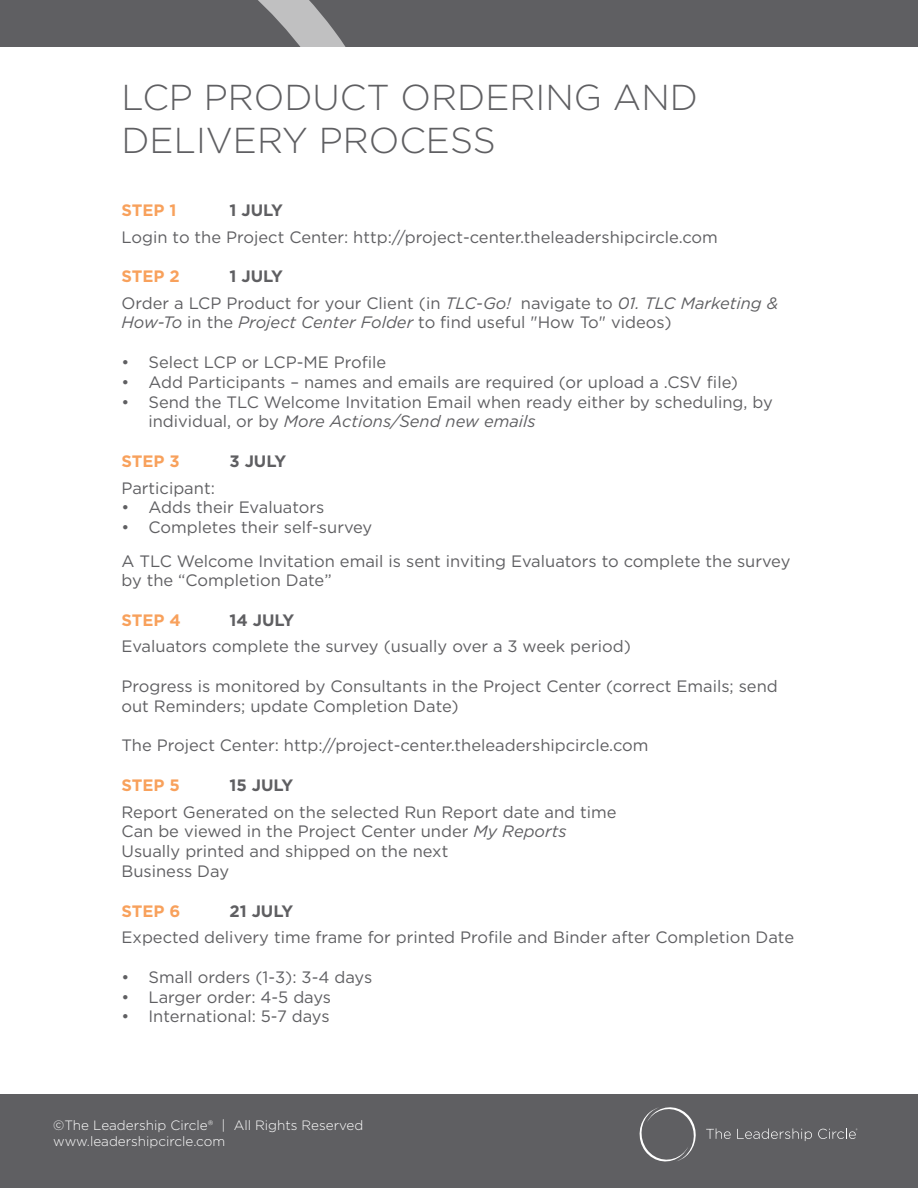
<style>
.page{position:relative;width:918px;height:1188px;background:#fff}
.page>*{position:absolute;margin:0;border:0;box-sizing:border-box;transform-origin:0 0}
.t1{font:300 36px/43.2px "Gotham";color:#5f5f62}
.t2{font:16.5px/19.8px "Gotham";color:#5f5f62}
.t3{font:700 16.5px "Gotham";color:#f8a15c}
.t4{font:700 16.5px "Gotham";color:#5f5f62}
.t5{font:300 13.5px/16.2px "Gotham";color:#fff}
.s1{font-weight:700}
.s2{font-style:italic}
</style>
<div class="page">
<div style="left:0;top:0;width:918px;height:46px;background:#5f5f62"></div>
<svg style="left:258px;top:0;width:87px;height:46px"></svg>
<div style="left:0;top:1095px;width:918px;height:93px;background:#5f5f62"></div>
<svg style="left:706px;top:1128px;width:25px;height:11px"></svg>
<svg style="left:737px;top:1128px;width:75px;height:13px"></svg>
<svg style="left:639px;top:1107px;width:57px;height:55px"></svg>
<svg style="left:818px;top:1128px;width:39px;height:11px"></svg>
<h1 class="t1" style="left:122px;top:75px;width:578px">LCP PRODUCT ORDERING AND<br>DELIVERY PROCESS</h1>
<p class="t3" style="left:122px;top:199px;width:56px">STEP 1</p>
<p class="t4" style="left:229px;top:199px;width:55px">1 JULY</p>
<p class="t2" style="left:122px;top:226px;width:598px">Login to the Project Center: http://project-center.theleadershipcircle.com</p>
<p class="t3" style="left:122px;top:265px;width:60px">STEP 2</p>
<p class="t2" style="left:122px;top:263px;width:658px;line-height:26.5px;text-indent:108px"><span class="s1">1 JULY<br></span>Order a LCP Product for your Client (in <span class="s2">TLC-Go!</span> navigate to <span class="s2">01. TLC Marketing &amp;</span></p>
<p class="t2" style="left:122px;top:312px;width:552px"><span class="s2">How-To</span> in the <span class="s2">Project Center Folder</span> to find useful "How To" videos)</p>
<p class="t2" style="left:122px;top:352px;width:266px">• Select LCP or LCP-ME Profile</p>
<p class="t2" style="left:122px;top:372px;width:618px">• Add Participants – names and emails are required (or upload a .CSV file)</p>
<p class="t2" style="left:148px;top:392px;width:626px;text-indent:-27px">• Send the TLC Welcome Invitation Email when ready either by scheduling, by individual, or by <span class="s2">More Actions/Send new emails</span></p>
<p class="t3" style="left:122px;top:450px;width:60px">STEP 3</p>
<p class="t4" style="left:229px;top:450px;width:58px">3 JULY</p>
<p class="t2" style="left:122px;top:478px;width:95px">Participant:</p>
<p class="t2" style="left:122px;top:497px;width:204px">• Adds their Evaluators</p>
<p class="t2" style="left:122px;top:510px;width:670px;line-height:33.3px">• Completes their self-survey<br>A TLC Welcome Invitation email is sent inviting Evaluators to complete the survey</p>
<p class="t2" style="left:122px;top:570px;width:212px">by the “Completion Date”</p>
<p class="t3" style="left:122px;top:609px;width:61px">STEP 4</p>
<p class="t4" style="left:229px;top:609px;width:66px">14 JULY</p>
<p class="t2" style="left:122px;top:636px;width:511px">Evaluators complete the survey (usually over a 3 week period)</p>
<p class="t2" style="left:122px;top:676px;width:658px">Progress is monitored by Consultants in the Project Center (correct Emails; send out Reminders; update Completion Date)</p>
<p class="t2" style="left:122px;top:735px;width:529px">The Project Center: http://project-center.theleadershipcircle.com</p>
<p class="t3" style="left:122px;top:774px;width:60px">STEP 5</p>
<p class="t4" style="left:229px;top:774px;width:65px">15 JULY</p>
<p class="t2" style="left:122px;top:802px;width:497px">Report Generated on the selected Run Report date and time Can be viewed in the Project Center under <span class="s2">My Reports </span>Usually printed and shipped on the next<br>Business Day</p>
<p class="t3" style="left:122px;top:900px;width:60px">STEP 6</p>
<p class="t4" style="left:229px;top:900px;width:65px">21 JULY</p>
<p class="t2" style="left:122px;top:927px;width:674px">Expected delivery time frame for printed Profile and Binder after Completion Date</p>
<p class="t2" style="left:122px;top:967px;width:252px">• Small orders (1-3): 3-4 days</p>
<p class="t2" style="left:122px;top:987px;width:211px">• Larger order: 4-5 days</p>
<p class="t2" style="left:122px;top:1006px;width:210px">• International: 5-7 days</p>
<p class="t5" style="left:53px;top:1117px;width:312px">©The Leadership Circle® | All Rights Reserved www.leadershipcircle.com</p>
</div>
